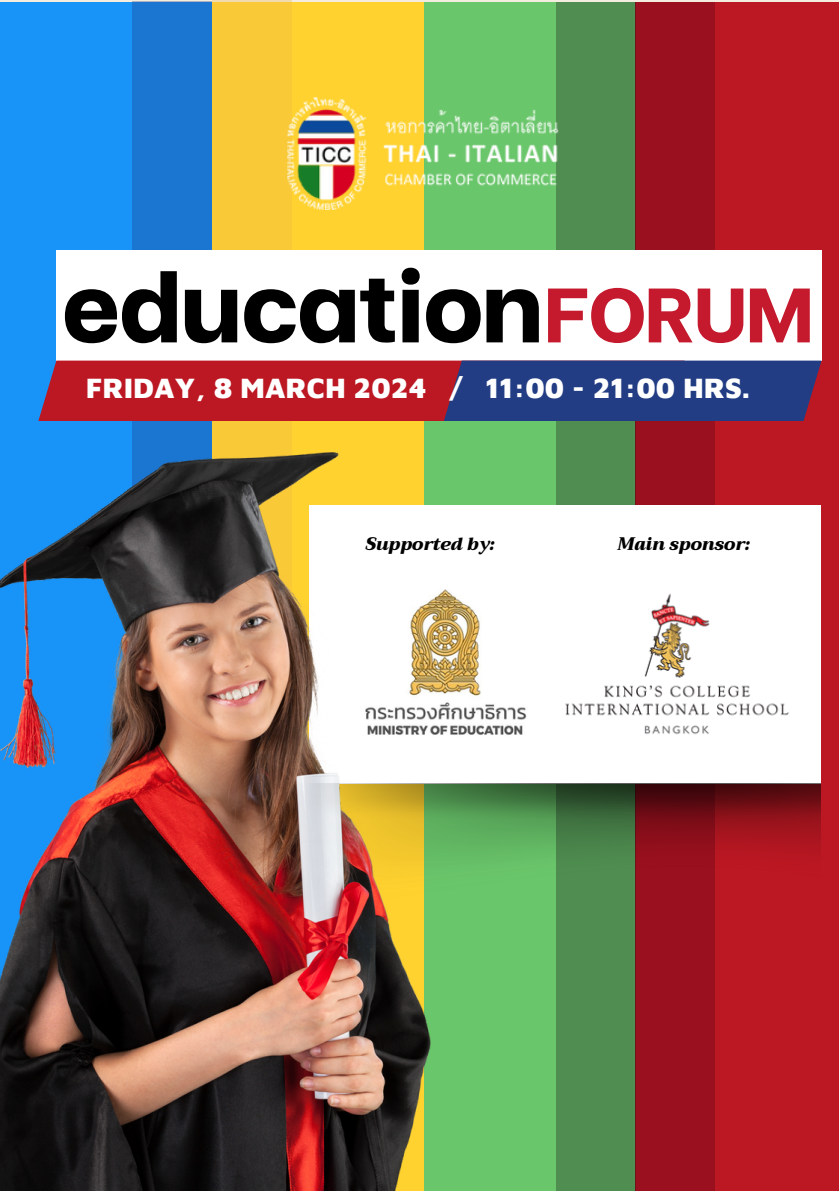
<style>
.page{position:relative;width:839px;height:1191px;background:#fff}
.page>*{position:absolute;margin:0;border:0;box-sizing:border-box;transform-origin:0 0}
.t1{font:700 138.8px "FC Minimal";color:#000}
.t2{font:700 105px "FC Minimal";color:#c5192d}
.t3{font:900 28.6px "Maven Pro";color:#fff}
.t4{font:italic 900 17.8px "Trirong";color:#000}
</style>
<div class="page">
<div style="left:0;top:2px;width:212px;height:1189px;background:#1893f8"></div>
<div style="left:212px;top:2px;width:211px;height:1189px;background:#ffd230"></div>
<div style="left:423px;top:2px;width:212px;height:1189px;background:#6ac66b"></div>
<div style="left:634px;top:2px;width:204px;height:1189px;background:#bc1823"></div>
<div style="left:635px;top:2px;width:79px;height:1189px;background:#9a101e"></div>
<div style="left:556px;top:2px;width:79px;height:1189px;background:#4f8d50"></div>
<div style="left:212px;top:0;width:79px;height:1191px;background:#f9c937"></div>
<div style="left:133px;top:1px;width:79px;height:1190px;background:#1b76d1"></div>
<div style="left:56px;top:250px;width:765px;height:111px;background:#fff"></div>
<svg style="left:38px;top:361px;width:783px;height:60px;background:#732a52"></svg>
<div style="left:309px;top:505px;width:511px;height:278px;background:#fff"></div>
<img style="left:287px;top:97px;width:272px;height:113px">
<img style="left:0;top:452px;width:430px;height:738px">
<img style="left:565px;top:593px;width:224px;height:142px">
<img style="left:309px;top:783px;width:511px;height:122px">
<img style="left:347px;top:585px;width:180px;height:176px">
<p class="t1" style="left:62px;top:236px;width:482px">education</p>
<p class="t2" style="left:544px;top:262px;width:270px">FORUM</p>
<p class="t3" style="left:86px;top:371px;width:665px">FRIDAY, 8 MARCH 2024 / 11:00 - 21:00 HRS.</p>
<p class="t4" style="left:365px;top:534px;width:131px">Supported by:</p>
<p class="t4" style="left:617px;top:534px;width:134px">Main sponsor:</p>
</div>
